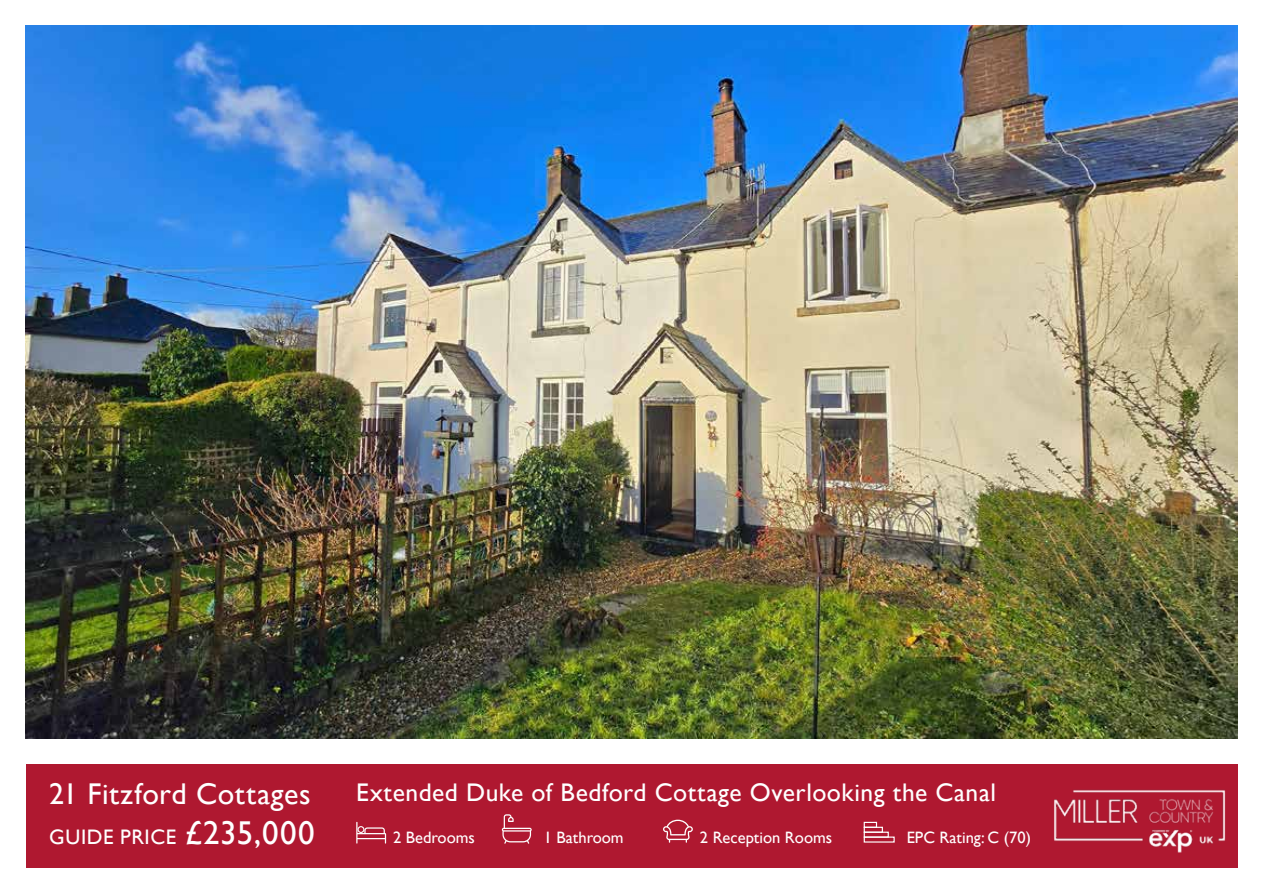
<style>
.page{position:relative;width:1263px;height:893px;background:#fff}
.page>*{position:absolute;margin:0;border:0;box-sizing:border-box;transform-origin:0 0}
.t1{font:30px "Gill Sans";letter-spacing:.015em;color:#fff}
.t2{font:25.5px "Gill Sans";letter-spacing:.02em;color:#fff}
.t3{font:21px "Gill Sans";letter-spacing:.025em;color:#fff}
.t4{font:16.5px "Gill Sans";color:#fff}
.s1{font-size:33px}
</style>
<div class="page">
<div style="left:26px;top:763px;width:1211px;height:104px;background:#af1830"></div>
<svg style="left:356px;top:822px;width:30px;height:22px"></svg>
<svg style="left:502px;top:814px;width:30px;height:30px"></svg>
<svg style="left:663px;top:820px;width:30px;height:23px"></svg>
<div style="left:864px;top:822px;width:13px;height:6px;border:1px solid #fff"></div>
<div style="left:864px;top:827px;width:19px;height:6px;border:1px solid #fff"></div>
<div style="left:864px;top:832px;width:25px;height:6px;border:1px solid #fff"></div>
<div style="left:864px;top:836px;width:31px;height:7px;border:1px solid #fff"></div>
<img style="left:26px;top:26px;width:1211px;height:712px">
<img style="left:1028px;top:790px;width:209px;height:78px">
<h1 class="t1" style="left:49px;top:777px;width:263px">21 Fitzford Cottages</h1>
<p class="t3" style="left:49px;top:824px;width:267px">GUIDE PRICE <span class="s1">£235,000</span></p>
<p class="t4" style="left:393px;top:827px;width:83px">2 Bedrooms</p>
<p class="t4" style="left:544px;top:827px;width:81px">1 Bathroom</p>
<p class="t4" style="left:700px;top:827px;width:134px">2 Reception Rooms</p>
<p class="t4" style="left:907px;top:827px;width:126px">EPC Rating: C (70)</p>
<h2 class="t2" style="left:356px;top:778px;width:641px">Extended Duke of Bedford Cottage Overlooking the Canal</h2>
</div>
